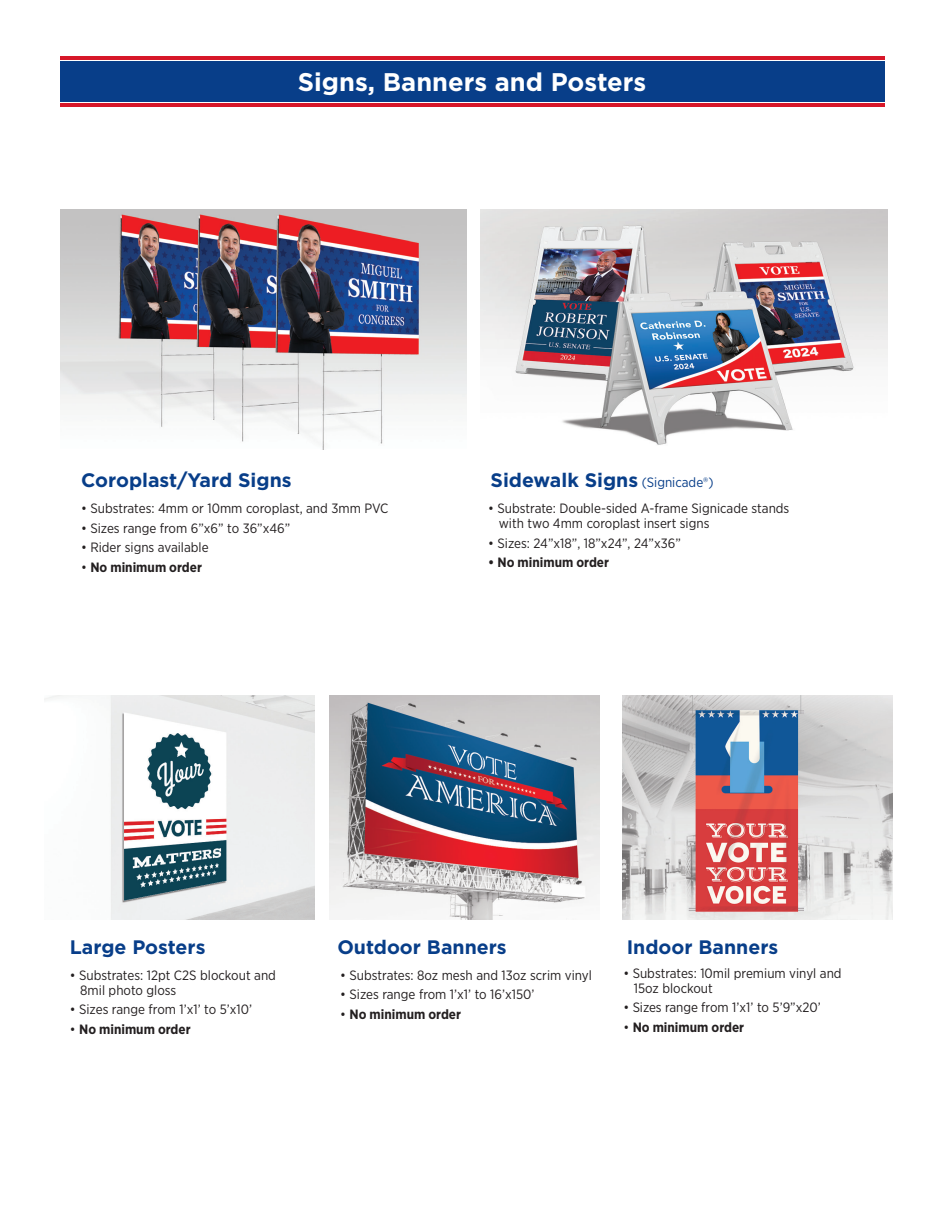
<style>
.page{position:relative;width:945px;height:1215px;background:#fff}
.page>*{position:absolute;margin:0;border:0;box-sizing:border-box;transform-origin:0 0}
.t1{font:700 25.5px "Gotham";color:#fff}
.t2{font:700 19.5px "Gotham";color:#083e89}
.t3{font:13.5px/15px "Gotham Narrow";color:#231f20}
.t4{font:700 13.5px "Gotham Narrow";color:#231f20}
.s1{font-weight:400}
.s2{font-family:"Gotham Narrow";font-weight:400;font-size:13.5px}
</style>
<div class="page">
<div style="left:60px;top:61px;width:825px;height:41px;background:#083e89"></div>
<hr style="left:60px;top:104px;width:825px;height:3px;background:#d71729">
<hr style="left:60px;top:56px;width:825px;height:4px;background:#d71729">
<img style="left:623px;top:696px;width:270px;height:224px">
<img style="left:330px;top:696px;width:270px;height:224px">
<img style="left:45px;top:696px;width:270px;height:224px">
<img style="left:60px;top:210px;width:406px;height:239px">
<img style="left:481px;top:209px;width:406px;height:236px">
<h1 class="t1" style="left:298px;top:65px;width:350px">Signs, Banners and Posters</h1>
<h2 class="t2" style="left:81px;top:467px;width:212px">Coroplast/Yard Signs</h2>
<p class="t3" style="left:81px;top:501px;width:309px">• Substrates: 4mm or 10mm coroplast, and 3mm PVC</p>
<p class="t3" style="left:81px;top:520px;width:211px">• Sizes range from 6”x6” to 36”x46”</p>
<p class="t3" style="left:81px;top:540px;width:129px">• Rider signs available</p>
<p class="t4" style="left:81px;top:558px;width:122px"><span class="s1">•</span> No minimum order</p>
<h2 class="t2" style="left:491px;top:467px;width:224px">Sidewalk Signs <span class="s2">(Signicade®)</span></h2>
<p class="t3" style="left:499px;top:501px;width:292px;text-indent:-10px">• Substrate: Double-sided A-frame Signicade stands with two 4mm coroplast insert signs</p>
<p class="t3" style="left:488px;top:535px;width:194px">• Sizes: 24”x18”, 18”x24”, 24”x36”</p>
<p class="t4" style="left:488px;top:554px;width:122px">• No minimum order</p>
<h2 class="t2" style="left:70px;top:934px;width:137px">Large Posters</h2>
<h2 class="t2" style="left:627px;top:934px;width:153px">Indoor Banners</h2>
<p class="t3" style="left:80px;top:967px;width:197px;text-indent:-10px">• Substrates: 12pt C2S blockout and<br>8mil photo gloss</p>
<p class="t3" style="left:70px;top:1002px;width:184px">• Sizes range from 1’x1’ to 5’x10’</p>
<p class="t4" style="left:70px;top:1020px;width:122px"><span class="s1">•</span> No minimum order</p>
<h2 class="t2" style="left:337px;top:934px;width:171px">Outdoor Banners</h2>
<p class="t3" style="left:340px;top:967px;width:253px">• Substrates: 8oz mesh and 13oz scrim vinyl</p>
<p class="t3" style="left:340px;top:987px;width:196px">• Sizes range from 1’x1’ to 16’x150’</p>
<p class="t4" style="left:340px;top:1005px;width:122px"><span class="s1">•</span> No minimum order</p>
<p class="t3" style="left:634px;top:965px;width:209px;text-indent:-10px">• Substrates: 10mil premium vinyl and<br>15oz blockout</p>
<p class="t3" style="left:623px;top:1000px;width:199px">• Sizes range from 1’x1’ to 5’9”x20’</p>
<p class="t4" style="left:623px;top:1018px;width:122px"><span class="s1">•</span> No minimum order</p>
</div>
